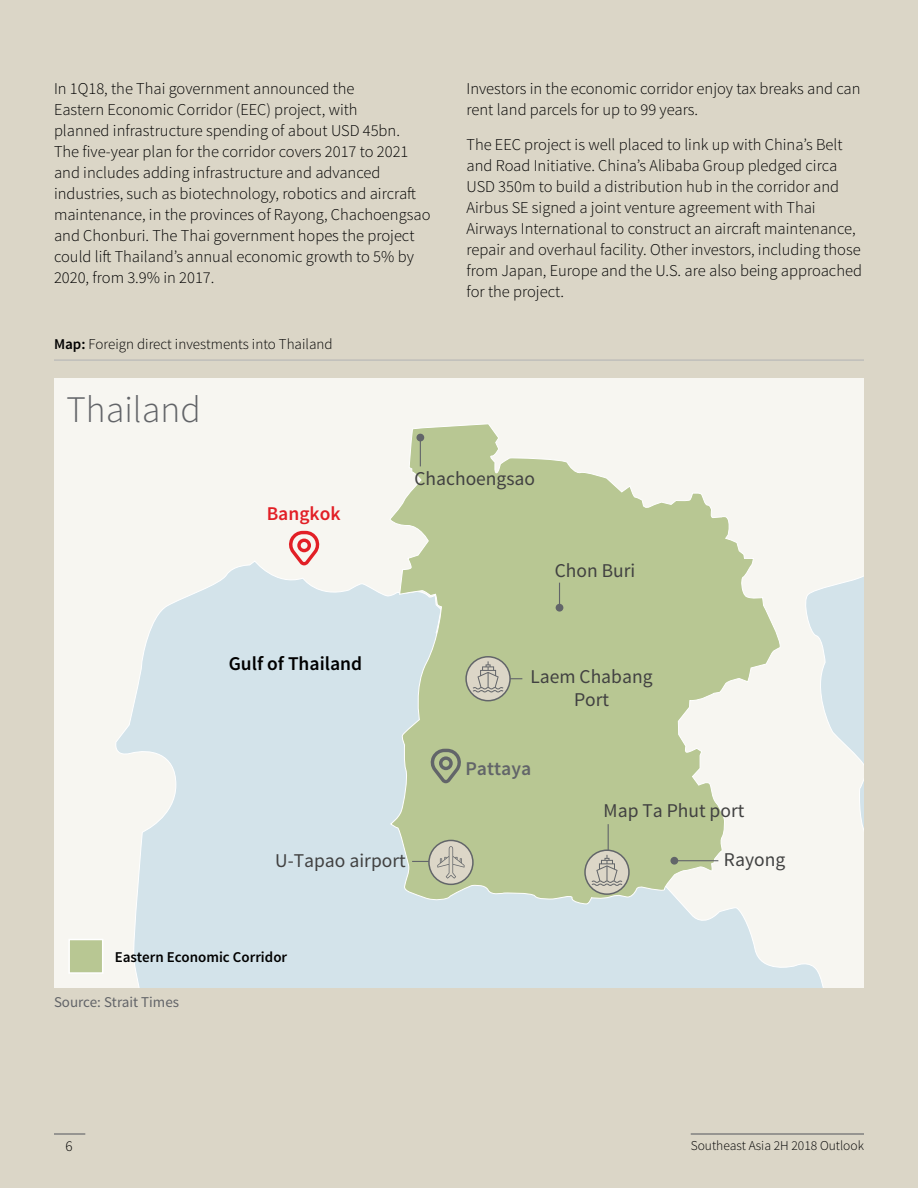
<style>
.page{position:relative;width:918px;height:1188px;background:#dbd6c7}
.page>*{position:absolute;margin:0;border:0;box-sizing:border-box;transform-origin:0 0}
.Chart_titles{font:300 37.5px "Source Sans Pro";color:#626468}
.t1{font:19.5px/23.4px "Source Sans Pro";color:#414141;text-align:center}
.t2{font:600 19.5px "Source Sans Pro";color:#000}
.t3{font:600 19.5px "Source Sans Pro";color:#e21f26}
.t4{font:600 19.5px "Source Sans Pro";color:#626569}
.body{font:300 16.5px/21px "Source Sans Pro";color:#000}
.Chart_titles-2{font:300 15px "Source Sans Pro";color:#000}
.Chart_titles-3{font:600 15px "Source Sans Pro";color:#000}
.source{font:15px "Source Sans Pro";color:#626468}
.body-2{font:300 15px "Source Sans Pro";color:#000}
.t5{font:300 13.5px "Source Sans Pro";color:#000}
.s1{font-weight:600}
</style>
<div class="page">
<hr style="left:54px;top:1133px;width:31px;height:2px;background:#626468">
<hr style="left:691px;top:1133px;width:173px;height:2px;background:#626468">
<hr style="left:54px;top:360px;width:810px;height:1px;background:#b1b2b4">
<svg style="left:54px;top:378px;width:810px;height:609px;background:#e6eded"></svg>
<svg style="left:389px;top:424px;width:393px;height:481px;background:#c9d4b0"></svg>
<svg style="left:420px;top:441px;width:1px;height:25px"></svg>
<div style="left:416px;top:434px;width:8px;height:7px;background:#626569;border-radius:50%"></div>
<svg style="left:559px;top:583px;width:1px;height:21px"></svg>
<div style="left:556px;top:604px;width:7px;height:8px;background:#626569;border-radius:50%"></div>
<hr style="left:608px;top:824px;width:1px;height:38px;background:#626569">
<hr style="left:674px;top:860px;width:44px;height:1px;background:#626569">
<div style="left:670px;top:857px;width:8px;height:8px;background:#626569;border-radius:50%"></div>
<svg style="left:288px;top:531px;width:32px;height:34px"></svg>
<svg style="left:430px;top:749px;width:32px;height:34px"></svg>
<svg style="left:466px;top:657px;width:44px;height:44px"></svg>
<div style="left:465px;top:656px;width:46px;height:45px;border:2px solid #626569;border-radius:50%"></div>
<svg style="left:473px;top:661px;width:49px;height:32px"></svg>
<svg style="left:585px;top:850px;width:44px;height:44px"></svg>
<div style="left:584px;top:849px;width:46px;height:46px;border:2px solid #626569;border-radius:50%"></div>
<svg style="left:592px;top:855px;width:30px;height:31px"></svg>
<svg style="left:429px;top:840px;width:44px;height:44px"></svg>
<div style="left:428px;top:840px;width:46px;height:45px;border:2px solid #626569;border-radius:50%"></div>
<svg style="left:412px;top:846px;width:53px;height:33px"></svg>
<div style="left:68px;top:939px;width:35px;height:35px;background:#b8c793;border:2px solid #fff"></div>
<p class="body" style="left:54px;top:78px;width:378px">In 1Q18, the Thai government announced the<br>Eastern Economic Corridor (EEC) project, with<br>planned infrastructure spending of about USD 45bn.<br>The five-year plan for the corridor covers 2017 to 2021 and includes adding infrastructure and advanced industries, such as biotechnology, robotics and aircraft maintenance, in the provinces of Rayong, Chachoengsao and Chonburi. The Thai government hopes the project could lift Thailand’s annual economic growth to 5% by 2020, from 3.9% in 2017.</p>
<p class="body" style="left:467px;top:78px;width:396px">Investors in the economic corridor enjoy tax breaks and can rent land parcels for up to 99 years.</p>
<p class="body" style="left:467px;top:134px;width:378px">The EEC project is well placed to link up with China’s Belt and Road Initiative. China’s Alibaba Group pledged circa</p>
<p class="body" style="left:467px;top:176px;width:397px">USD 350m to build a distribution hub in the corridor and Airbus SE signed a joint venture agreement with Thai Airways International to construct an aircraft maintenance, repair and overhaul facility. Other investors, including those from Japan, Europe and the U.S. are also being approached for the project.</p>
<p class="Chart_titles-2" style="left:54px;top:335px;width:280px"><span class="s1">Map:</span> Foreign direct investments into Thailand</p>
<p class="Chart_titles" style="left:66px;top:387px;width:136px">Thailand</p>
<p class="t3" style="left:267px;top:501px;width:75px">Bangkok</p>
<p class="t1" style="left:415px;top:468px;width:122px">Chachoengsao</p>
<p class="t1" style="left:555px;top:559px;width:82px">Chon Buri</p>
<p class="t2" style="left:229px;top:651px;width:135px">Gulf of Thailand</p>
<p class="t1" style="left:275px;top:849px;width:132px">U-Tapao airport</p>
<p class="t1" style="left:531px;top:665px;width:124px">Laem Chabang<br>Port</p>
<p class="t4" style="left:466px;top:756px;width:67px">Pattaya</p>
<p class="t1" style="left:604px;top:799px;width:142px">Map Ta Phut port</p>
<p class="t1" style="left:724px;top:848px;width:63px">Rayong</p>
<p class="Chart_titles-3" style="left:115px;top:947px;width:174px">Eastern Economic Corridor</p>
<p class="source" style="left:54px;top:993px;width:127px">Source: Strait Times</p>
<p class="body-2" style="left:65px;top:1137px;width:9px">6</p>
<p class="t5" style="left:691px;top:1137px;width:175px">Southeast Asia 2H 2018 Outlook</p>
</div>
